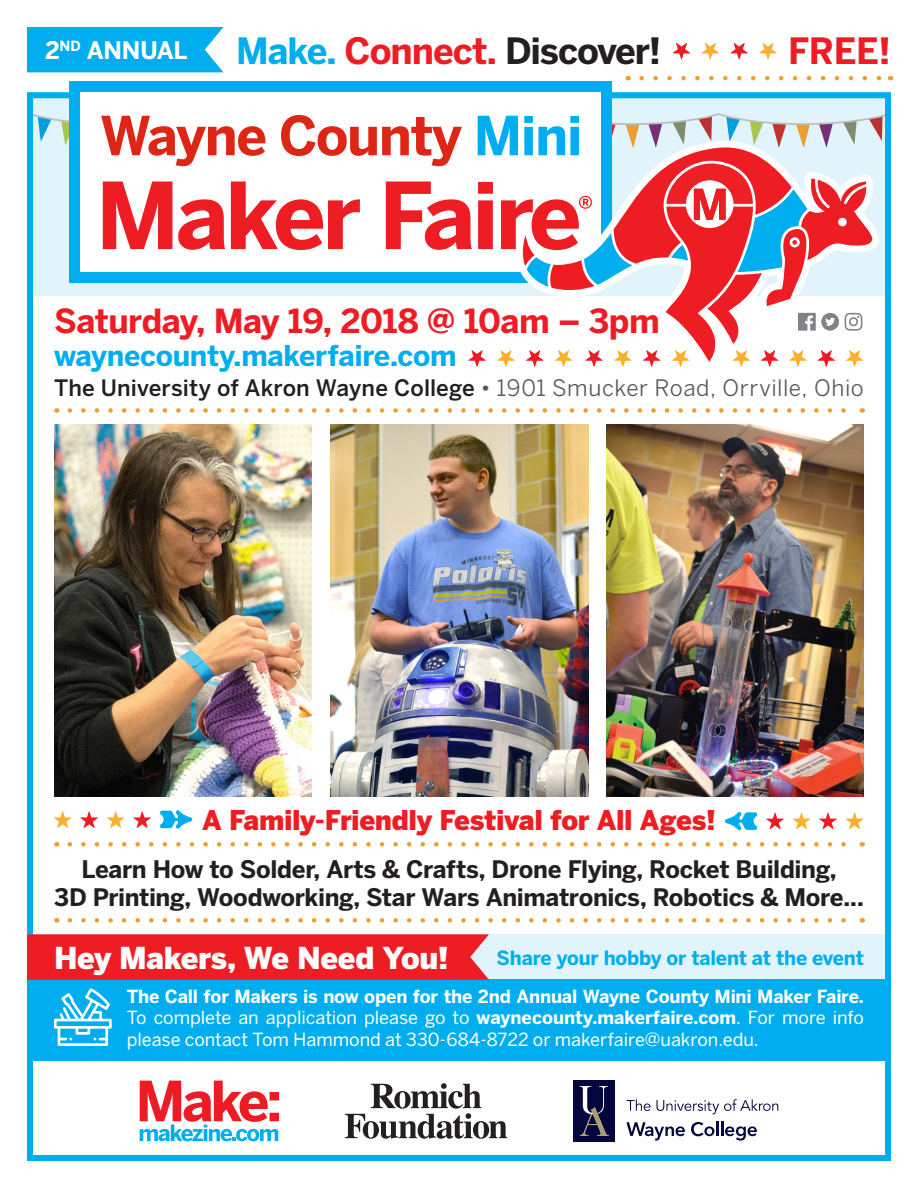
<style>
.page{position:relative;width:918px;height:1188px;background:#fff}
.page>*{position:absolute;margin:0;border:0;box-sizing:border-box;transform-origin:0 0}
.t1{font:700 36px "Benton Sans";letter-spacing:-.03em;color:#231f20}
.t2{font:700 36px "Benton Sans";color:#ee1d23}
.t3{font:700 33px "Benton Sans";letter-spacing:-.015em;color:#ee1d23}
.t4{font:900 30px "Benton Sans";letter-spacing:-.01em;color:#fff}
.t5{font:700 28.5px "Benton Sans";letter-spacing:-.015em;color:#00aeef}
.t6{font:900 27px "Benton Sans";letter-spacing:-.015em;color:#ee1d23}
.t7{font:700 24px/28.8px "Benton Sans";letter-spacing:-.015em;color:#231f20;text-align:center}
.t8{font:700 24px "Benton Sans";letter-spacing:-.015em;color:#fff}
.t9{font:500 22.5px "Benton Sans";letter-spacing:.005em;color:#231f20}
.t10{font:700 19.5px "Benton Sans";letter-spacing:-.015em;color:#00aeef}
.t11{font:18px/21.6px "Benton Sans";letter-spacing:-.005em;color:#fff;text-align:justify}
.s1{color:#00aeef}
.s2{color:#ee1d23}
.s3{font-weight:400;color:#57585a}
.s4{font-weight:700}
</style>
<div class="page">
<div style="left:32px;top:934px;width:859px;height:46px;background:#e1f4fc"></div>
<div style="left:27px;top:980px;width:864px;height:81px;background:#00aeef"></div>
<svg style="left:54px;top:988px;width:58px;height:58px"></svg>
<div style="left:27px;top:92px;width:864px;height:204px;background:#e1f4fc"></div>
<div style="left:27px;top:92px;width:864px;height:1069px;border:6px solid #00aeef"></div>
<div style="left:27px;top:27px;width:197px;height:45px;background:#00aeef"></div>
<svg style="left:345px;top:1083px;width:162px;height:56px"></svg>
<svg style="left:140px;top:1081px;width:139px;height:60px"></svg>
<div style="left:573px;top:1080px;width:42px;height:62px;background:#02063d"></div>
<svg style="left:579px;top:1086px;width:30px;height:50px"></svg>
<svg style="left:626px;top:1099px;width:152px;height:15px"></svg>
<svg style="left:626px;top:1122px;width:59px;height:19px"></svg>
<svg style="left:691px;top:1121px;width:66px;height:20px"></svg>
<div style="left:69px;top:81px;width:543px;height:201px;background:#00aeef"></div>
<div style="left:80px;top:92px;width:521px;height:179px;background:#fff"></div>
<svg style="left:673px;top:43px;width:17px;height:16px"></svg>
<svg style="left:702px;top:43px;width:17px;height:16px"></svg>
<svg style="left:730px;top:43px;width:18px;height:16px"></svg>
<svg style="left:759px;top:43px;width:18px;height:16px"></svg>
<svg style="left:642px;top:76px;width:240px;height:4px"></svg>
<svg style="left:70px;top:408px;width:776px;height:5px"></svg>
<img style="left:54px;top:425px;width:258px;height:372px">
<img style="left:606px;top:424px;width:258px;height:373px">
<img style="left:330px;top:425px;width:258px;height:372px">
<svg style="left:70px;top:842px;width:776px;height:5px"></svg>
<svg style="left:27px;top:112px;width:864px;height:255px"></svg>
<svg style="left:725px;top:812px;width:33px;height:19px"></svg>
<svg style="left:766px;top:813px;width:18px;height:16px"></svg>
<svg style="left:793px;top:813px;width:17px;height:16px"></svg>
<svg style="left:819px;top:813px;width:18px;height:16px"></svg>
<svg style="left:846px;top:813px;width:17px;height:16px"></svg>
<svg style="left:160px;top:810px;width:32px;height:19px"></svg>
<svg style="left:133px;top:811px;width:18px;height:17px"></svg>
<svg style="left:107px;top:811px;width:17px;height:17px"></svg>
<svg style="left:80px;top:811px;width:18px;height:17px"></svg>
<svg style="left:54px;top:811px;width:17px;height:17px"></svg>
<svg style="left:70px;top:918px;width:776px;height:5px"></svg>
<div style="left:27px;top:934px;width:462px;height:46px;background:#ee1d23"></div>
<p class="t8" style="left:45px;top:36px;width:144px">2<sup>ND</sup> ANNUAL</p>
<p class="t1" style="left:236px;top:30px;width:426px"><span class="s1">Make.</span> <span class="s2">Connect.</span> Discover!</p>
<p class="t2" style="left:788px;top:30px;width:104px">FREE!</p>
<p class="t3" style="left:54px;top:302px;width:607px">Saturday, May 19, 2018 @ 10am – 3pm</p>
<p class="t5" style="left:54px;top:339px;width:404px">waynecounty.makerfaire.com</p>
<p class="t9" style="left:54px;top:375px;width:811px">The University of Akron Wayne College <span class="s3">• 1901 Smucker Road, Orrville, Ohio</span></p>
<p class="t6" style="left:202px;top:804px;width:515px">A Family-Friendly Festival for All Ages!</p>
<p class="t7" style="left:54px;top:854px;width:811px">Learn How to Solder, Arts &amp; Crafts, Drone Flying, Rocket Building,<br>3D Printing, Woodworking, Star Wars Animatronics, Robotics &amp; More...</p>
<p class="t4" style="left:54px;top:940px;width:396px">Hey Makers, We Need You!</p>
<p class="t10" style="left:497px;top:946px;width:369px">Share your hobby or talent at the event</p>
<p class="t11" style="left:127px;top:985px;width:739px"><span class="s4">The Call for Makers is now open for the 2nd Annual Wayne County Mini Maker Faire.<br></span>To complete an application please go to <span class="s4">waynecounty.makerfaire.com</span>. For more info please contact Tom Hammond at 330-684-8722 or makerfaire@uakron.edu.</p>
</div>
